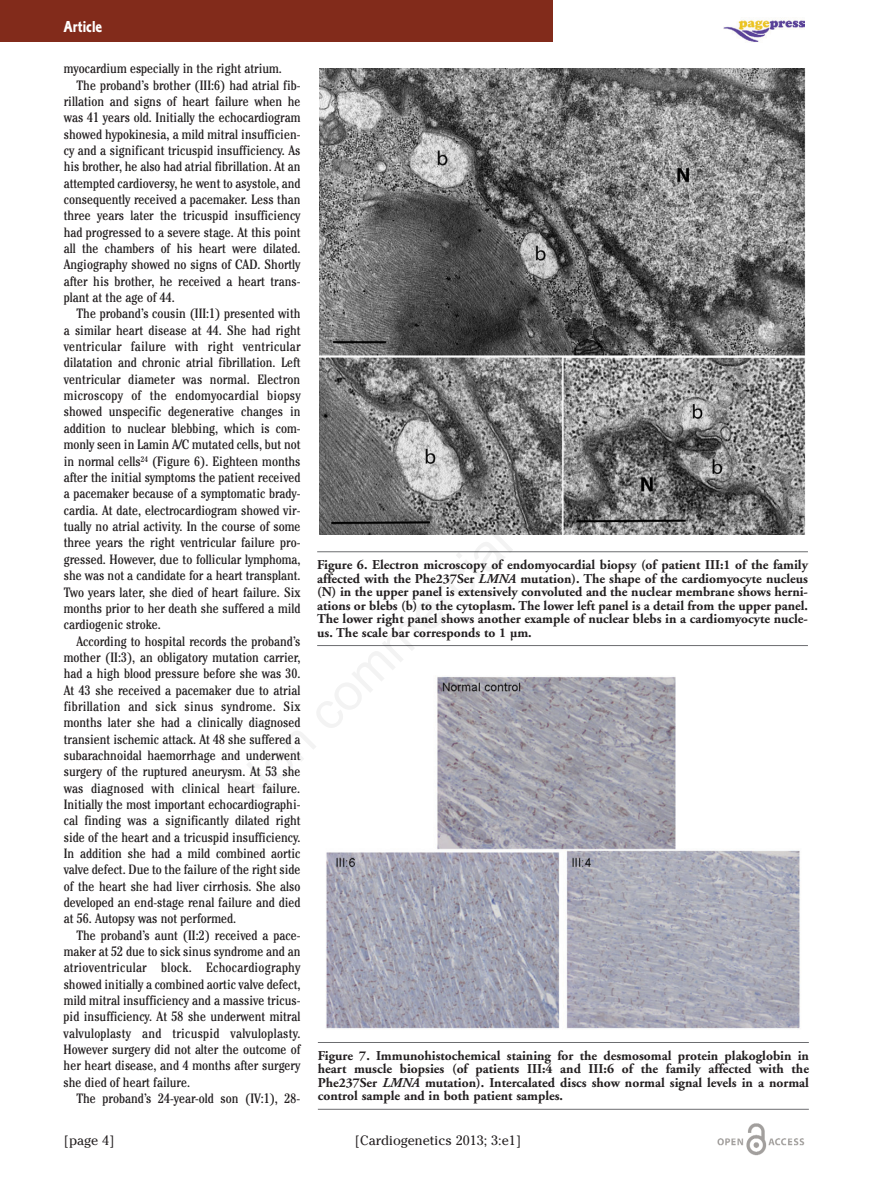
<style>
.page{position:relative;width:893px;height:1191px;background:#fff}
.page>*{position:absolute;margin:0;border:0;box-sizing:border-box;transform-origin:0 0}
.t1{font:16.5px "Corinthian Bold Condensed Plain";color:#fff}
.t2{font:condensed 13.5px "Cheltenham";color:#231f20}
.t3{font:700 13.5px/13.5px "Adobe Garamond";color:#231f20;text-align:justify}
.t4{font:condensed 13.5px "Cheltenham";letter-spacing:.02em;color:#231f20}
.t5{font:13.5px "Cheltenham";color:#231f20}
.s1{font-family:"Adobe Garamond Pro";font-style:italic}
</style>
<div class="page">
<div style="left:0;top:0;width:553px;height:42px;background:#822b1b"></div>
<img style="left:717px;top:1123px;width:88px;height:33px">
<img style="left:723px;top:19px;width:81px;height:23px">
<hr style="left:318px;top:1042px;width:491px;height:1px;background:#6c6d70">
<hr style="left:318px;top:1108px;width:491px;height:1px;background:#6c6d70">
<hr style="left:317px;top:551px;width:491px;height:1px;background:#6c6d70">
<hr style="left:317px;top:645px;width:491px;height:1px;background:#6c6d70">
<img style="left:320px;top:68px;width:485px;height:466px">
<img style="left:326px;top:675px;width:474px;height:354px">
<p class="t1" style="left:63px;top:21px;width:40px">Article</p>
<p class="t2" style="left:64px;top:64px;width:220px">myocardium especially in the right atrium.</p>
<p class="t2" style="left:77px;top:80px;width:225px">The proband’s brother (III:6) had atrial fib-</p>
<p class="t2" style="left:64px;top:96px;width:238px">rillation and signs of heart failure when he</p>
<p class="t2" style="left:64px;top:113px;width:238px">was 41 years old. Initially the echocardiogram</p>
<p class="t2" style="left:64px;top:129px;width:238px">showed hypokinesia, a mild mitral insufficien-</p>
<p class="t2" style="left:64px;top:145px;width:238px">cy and a significant tricuspid insufficiency. As</p>
<p class="t2" style="left:64px;top:162px;width:238px">his brother, he also had atrial fibrillation. At an</p>
<p class="t2" style="left:64px;top:178px;width:238px">attempted cardioversy, he went to asystole, and</p>
<p class="t2" style="left:64px;top:194px;width:238px">consequently received a pacemaker. Less than</p>
<p class="t2" style="left:64px;top:211px;width:238px">three years later the tricuspid insufficiency</p>
<p class="t2" style="left:64px;top:227px;width:238px">had progressed to a severe stage. At this point</p>
<p class="t2" style="left:64px;top:243px;width:238px">all the chambers of his heart were dilated.</p>
<p class="t2" style="left:64px;top:260px;width:238px">Angiography showed no signs of CAD. Shortly</p>
<p class="t2" style="left:64px;top:276px;width:238px">after his brother, he received a heart trans-</p>
<p class="t2" style="left:64px;top:292px;width:112px">plant at the age of 44.</p>
<p class="t2" style="left:77px;top:309px;width:225px">The proband’s cousin (III:1) presented with</p>
<p class="t2" style="left:64px;top:325px;width:238px">a similar heart disease at 44. She had right</p>
<p class="t4" style="left:64px;top:341px;width:238px">ventricular failure with right ventricular</p>
<p class="t2" style="left:64px;top:358px;width:238px">dilatation and chronic atrial fibrillation. Left</p>
<p class="t2" style="left:64px;top:374px;width:238px">ventricular diameter was normal. Electron</p>
<p class="t4" style="left:64px;top:390px;width:238px">microscopy of the endomyocardial biopsy</p>
<p class="t2" style="left:64px;top:407px;width:238px">showed unspecific degenerative changes in</p>
<p class="t2" style="left:64px;top:423px;width:238px">addition to nuclear blebbing, which is com-</p>
<p class="t2" style="left:64px;top:439px;width:238px">monly seen in Lamin A/C mutated cells, but not</p>
<p class="t2" style="left:64px;top:456px;width:238px">in normal cells<sup>24</sup> (Figure 6). Eighteen months</p>
<p class="t2" style="left:64px;top:473px;width:238px">after the initial symptoms the patient received</p>
<p class="t2" style="left:64px;top:489px;width:238px">a pacemaker because of a symptomatic brady-</p>
<p class="t2" style="left:64px;top:505px;width:238px">cardia. At date, electrocardiogram showed vir-</p>
<p class="t2" style="left:64px;top:522px;width:238px">tually no atrial activity. In the course of some</p>
<p class="t2" style="left:64px;top:538px;width:238px">three years the right ventricular failure pro-</p>
<p class="t2" style="left:64px;top:554px;width:238px">gressed. However, due to follicular lymphoma,</p>
<p class="t2" style="left:64px;top:571px;width:238px">she was not a candidate for a heart transplant.</p>
<p class="t2" style="left:64px;top:587px;width:238px">Two years later, she died of heart failure. Six</p>
<p class="t2" style="left:64px;top:603px;width:238px">months prior to her death she suffered a mild</p>
<p class="t2" style="left:64px;top:620px;width:98px">cardiogenic stroke.</p>
<p class="t2" style="left:77px;top:636px;width:225px">According to hospital records the proband’s</p>
<p class="t2" style="left:64px;top:652px;width:238px">mother (II:3), an obligatory mutation carrier,</p>
<p class="t2" style="left:64px;top:669px;width:238px">had a high blood pressure before she was 30.</p>
<p class="t2" style="left:64px;top:685px;width:238px">At 43 she received a pacemaker due to atrial</p>
<p class="t4" style="left:64px;top:701px;width:238px">fibrillation and sick sinus syndrome. Six</p>
<p class="t2" style="left:64px;top:718px;width:238px">months later she had a clinically diagnosed</p>
<p class="t2" style="left:64px;top:734px;width:238px">transient ischemic attack. At 48 she suffered a</p>
<p class="t2" style="left:64px;top:750px;width:238px">subarachnoidal haemorrhage and underwent</p>
<p class="t2" style="left:64px;top:767px;width:238px">surgery of the ruptured aneurysm. At 53 she</p>
<p class="t2" style="left:64px;top:783px;width:238px">was diagnosed with clinical heart failure.</p>
<p class="t2" style="left:64px;top:799px;width:238px">Initially the most important echocardiographi-</p>
<p class="t2" style="left:64px;top:816px;width:238px">cal finding was a significantly dilated right</p>
<p class="t2" style="left:64px;top:832px;width:238px">side of the heart and a tricuspid insufficiency.</p>
<p class="t2" style="left:64px;top:848px;width:238px">In addition she had a mild combined aortic</p>
<p class="t2" style="left:64px;top:865px;width:238px">valve defect. Due to the failure of the right side</p>
<p class="t2" style="left:64px;top:881px;width:238px">of the heart she had liver cirrhosis. She also</p>
<p class="t2" style="left:64px;top:897px;width:238px">developed an end-stage renal failure and died</p>
<p class="t2" style="left:64px;top:914px;width:174px">at 56. Autopsy was not performed.</p>
<p class="t2" style="left:76px;top:930px;width:225px">The proband’s aunt (II:2) received a pace-</p>
<p class="t2" style="left:64px;top:946px;width:238px">maker at 52 due to sick sinus syndrome and an</p>
<p class="t4" style="left:64px;top:963px;width:238px">atrioventricular block. Echocardiography</p>
<p class="t2" style="left:64px;top:979px;width:238px">showed initially a combined aortic valve defect,</p>
<p class="t2" style="left:64px;top:995px;width:238px">mild mitral insufficiency and a massive tricus-</p>
<p class="t2" style="left:64px;top:1012px;width:238px">pid insufficiency. At 58 she underwent mitral</p>
<p class="t4" style="left:64px;top:1028px;width:238px">valvuloplasty and tricuspid valvuloplasty.</p>
<p class="t2" style="left:64px;top:1044px;width:238px">However surgery did not alter the outcome of</p>
<p class="t2" style="left:64px;top:1061px;width:238px">her heart disease, and 4 months after surgery</p>
<p class="t2" style="left:64px;top:1077px;width:128px">she died of heart failure.</p>
<p class="t2" style="left:76px;top:1093px;width:226px">The proband’s 24-year-old son (IV:1), 28-</p>
<p class="t3" style="left:317px;top:559px;width:492px">Figure 6. Electron microscopy of endomyocardial biopsy (of patient III:1 of the family affected with the Phe237Ser <span class="s1">LMNA</span> mutation). The shape of the cardiomyocyte nucleus (N) in the upper panel is extensively convoluted and the nuclear membrane shows herni&shy;ations or blebs (b) to the cytoplasm. The lower left panel is a detail from the upper panel.<br>The lower right panel shows another example of nuclear blebs in a cardiomyocyte nucle&shy;us. The scale bar corresponds to 1 µm.</p>
<p class="t3" style="left:318px;top:1050px;width:493px">Figure 7. Immunohistochemical staining for the desmosomal protein plakoglobin in heart muscle biopsies (of patients III:4 and III:6 of the family affected with the Phe237Ser <span class="s1">LMNA</span> mutation). Intercalated discs show normal signal levels in a normal control sample and in both patient samples.</p>
<p class="t5" style="left:64px;top:1132px;width:52px">[page 4]</p>
<p class="t5" style="left:355px;top:1132px;width:168px">[Cardiogenetics 2013; 3:e1]</p>
</div>
